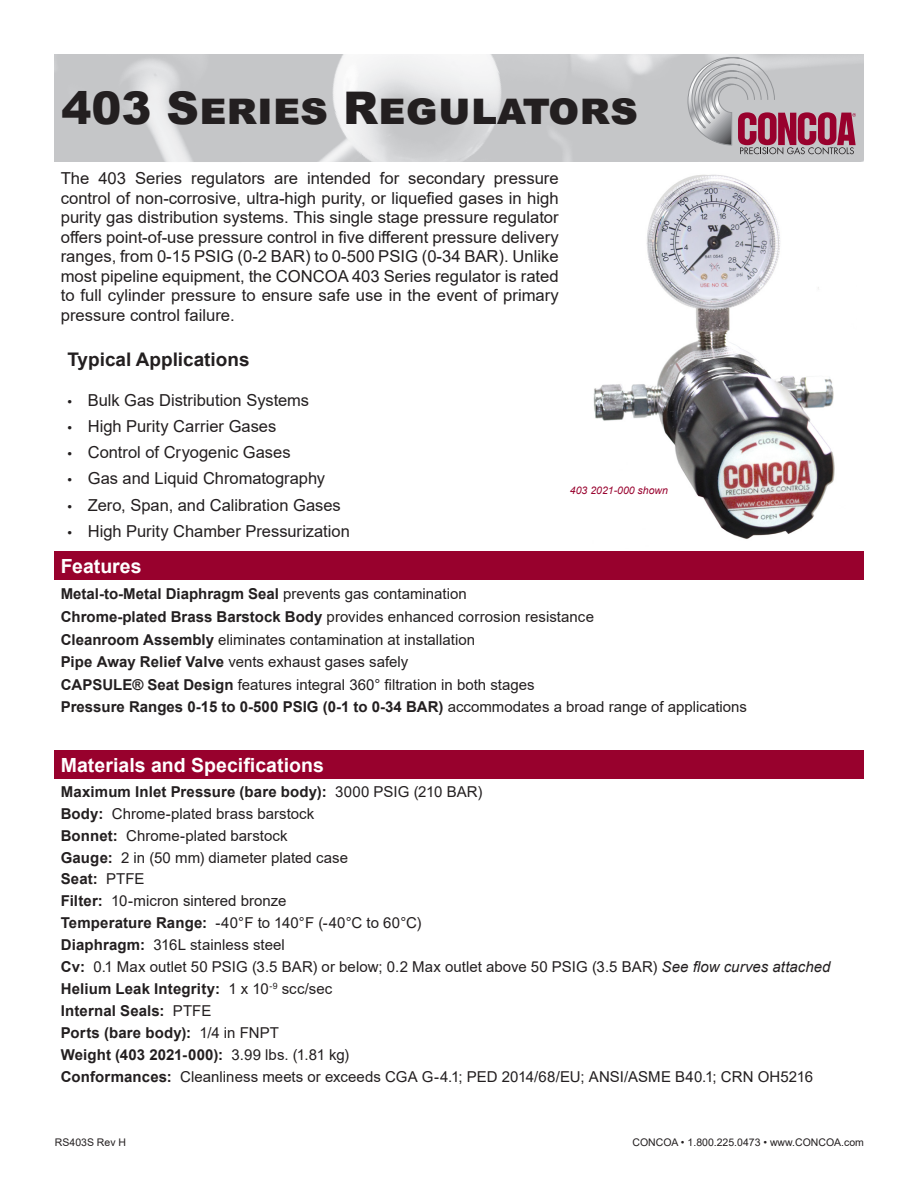
<style>
.page{position:relative;width:918px;height:1188px;background:#fff}
.page>*{position:absolute;margin:0;border:0;box-sizing:border-box;transform-origin:0 0}
.Master_Page_Titles{font:900 45px "Arial";color:#231f20}
.t1{font:700 19.5px "Arial";color:#fff}
.t2{font:700 18.75px "Arial";color:#231f20}
.t3{font:16.5px/19.5px "Arial";color:#231f20;text-align:justify}
.t4{font:15px "Arial";color:#231f20}
.t5{font:700 15px "Arial";letter-spacing:.005em;color:#231f20}
.t6{font:10.5px "Arial";color:#231f20}
.t7{font:italic 10.5px "Arial";color:#98012d}
.s1{font-family:"Myriad Pro"}
.s2{font-weight:400}
.s3{font-weight:700}
.s4{font-style:italic}
</style>
<div class="page">
<div style="left:175px;top:54px;width:125px;height:108px;background:#c5c6c8"></div>
<img style="left:300px;top:54px;width:63px;height:108px">
<img style="left:164px;top:129px;width:78px;height:33px">
<img style="left:488px;top:54px;width:376px;height:108px">
<img style="left:613px;top:54px;width:130px;height:108px">
<img style="left:801px;top:54px;width:63px;height:102px">
<img style="left:663px;top:155px;width:17px;height:7px">
<svg style="left:688px;top:57px;width:168px;height:97px;background:#b8a2aa"></svg>
<img style="left:583px;top:174px;width:274px;height:378px">
<div style="left:54px;top:552px;width:810px;height:28px;background:#98012d"></div>
<div style="left:54px;top:751px;width:810px;height:28px;background:#98012d"></div>
<p class="Master_Page_Titles" style="left:62px;top:75px;width:578px">403 Series Regulators</p>
<p class="t3" style="left:61px;top:169px;width:500px">The 403 Series regulators are intended for secondary pressure control of non-corrosive, ultra-high purity, or liquefied gases in high purity gas distribution systems. This single stage pressure regulator offers point-of-use pressure control in five different pressure delivery ranges, from 0-15 PSIG (0-2 BAR) to 0-500 PSIG (0-34 BAR). Unlike most pipeline equipment, the CONCOA 403 Series regulator is rated to full cylinder pressure to ensure safe use in the event of primary pressure control failure.</p>
<p class="t2" style="left:68px;top:346px;width:184px">Typical Applications</p>
<p class="t3" style="left:68px;top:390px;width:243px"><span class="s1">•</span> Bulk Gas Distribution Systems</p>
<p class="t3" style="left:68px;top:416px;width:210px"><span class="s1">•</span> High Purity Carrier Gases</p>
<p class="t3" style="left:68px;top:442px;width:225px"><span class="s1">•</span> Control of Cryogenic Gases</p>
<p class="t3" style="left:68px;top:469px;width:259px"><span class="s1">•</span> Gas and Liquid Chromatography</p>
<p class="t3" style="left:68px;top:495px;width:275px"><span class="s1">•</span> Zero, Span, and Calibration Gases</p>
<p class="t3" style="left:68px;top:521px;width:284px"><span class="s1">•</span> High Purity Chamber Pressurization</p>
<p class="t1" style="left:61px;top:552px;width:82px">Features</p>
<p class="t7" style="left:570px;top:484px;width:100px">403 2021-000 shown</p>
<p class="t5" style="left:61px;top:583px;width:407px">Metal-to-Metal Diaphragm Seal <span class="s2">prevents gas contamination</span></p>
<p class="t4" style="left:61px;top:606px;width:535px"><span class="s3">Chrome-plated Brass Barstock Body</span> provides enhanced corrosion resistance</p>
<p class="t4" style="left:61px;top:630px;width:416px"><span class="s3">Cleanroom Assembly</span> eliminates contamination at installation</p>
<p class="t4" style="left:61px;top:652px;width:349px"><span class="s3">Pipe Away Relief Valve</span> vents exhaust gases safely</p>
<p class="t4" style="left:61px;top:675px;width:475px"><span class="s3">CAPSULE® Seat Design</span> features integral 360° filtration in both stages</p>
<p class="t5" style="left:61px;top:697px;width:688px">Pressure Ranges 0-15 to 0-500 PSIG (0-1 to 0-34 BAR) <span class="s2">accommodates a broad range of applications</span></p>
<p class="t1" style="left:61px;top:751px;width:265px">Materials and Specifications</p>
<p class="t5" style="left:61px;top:781px;width:423px">Maximum Inlet Pressure (bare body): <span class="s2">3000 PSIG (210 BAR)</span></p>
<p class="t4" style="left:61px;top:803px;width:255px"><span class="s3">Body:</span> Chrome-plated brass barstock</p>
<p class="t4" style="left:61px;top:825px;width:228px"><span class="s3">Bonnet:</span> Chrome-plated barstock</p>
<p class="t4" style="left:61px;top:847px;width:289px"><span class="s3">Gauge:</span> 2 in (50 mm) diameter plated case</p>
<p class="t5" style="left:61px;top:869px;width:85px">Seat: <span class="s2">PTFE</span></p>
<p class="t4" style="left:61px;top:891px;width:227px"><span class="s3">Filter:</span> 10-micron sintered bronze</p>
<p class="t4" style="left:61px;top:913px;width:362px"><span class="s3">Temperature Range:</span> -40°F to 140°F (-40°C to 60°C)</p>
<p class="t4" style="left:61px;top:935px;width:226px"><span class="s3">Diaphragm:</span> 316L stainless steel</p>
<p class="t4" style="left:61px;top:956px;width:771px"><span class="s3">Cv:</span> 0.1 Max outlet 50 PSIG (3.5 BAR) or below; 0.2 Max outlet above 50 PSIG (3.5 BAR) <span class="s4">See flow curves attached</span></p>
<p class="t5" style="left:61px;top:978px;width:273px">Helium Leak Integrity: <span class="s2">1 x 10</span><sup>-9</sup> <span class="s2">scc/sec</span></p>
<p class="t5" style="left:61px;top:1000px;width:152px">Internal Seals: <span class="s2">PTFE</span></p>
<p class="t5" style="left:61px;top:1022px;width:220px">Ports (bare body): <span class="s2">1/4 in FNPT</span></p>
<p class="t5" style="left:61px;top:1044px;width:290px">Weight (403 2021-000): <span class="s2">3.99 lbs. (1.81 kg)</span></p>
<p class="t4" style="left:61px;top:1066px;width:754px"><span class="s3">Conformances:</span> Cleanliness meets or exceeds CGA G-4.1; PED 2014/68/EU; ANSI/ASME B40.1; CRN OH5216</p>
<p class="t6" style="left:55px;top:1136px;width:73px">RS403S Rev H</p>
<p class="t6" style="left:633px;top:1136px;width:233px">CONCOA • 1.800.225.0473 • www.CONCOA.com</p>
</div>
